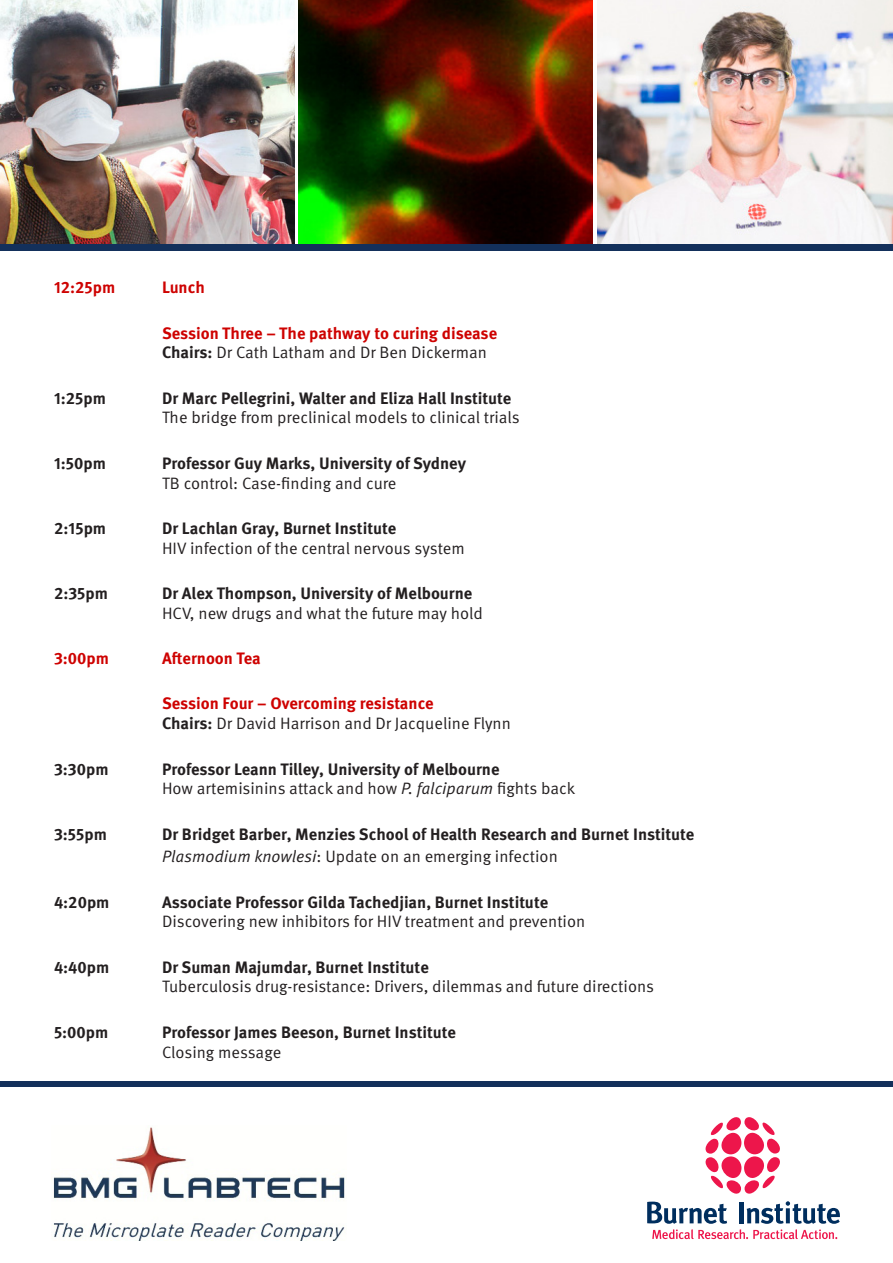
<style>
.page{position:relative;width:893px;height:1263px;background:#fff}
.page>*{position:absolute;margin:0;border:0;box-sizing:border-box;transform-origin:0 0}
.t1{font:700 16.5px/19.8px "Meta OT";color:#231f20}
.t2{font:16.5px/19.8px "Meta OT Norm";color:#231f20}
.t3{font:700 16.5px/19.8px "Meta OT";color:#ce0200}
.s1{color:#231f20}
.s2{font-family:"Meta OT Norm";font-weight:400;color:#231f20}
.s3{font-family:"Meta OT";font-weight:700}
.s4{font-family:"Meta OT Norm";font-weight:400}
.s5{font-family:"Meta OT";font-weight:700;color:#ce0200}
.s6{font-family:"Meta OT Norm Ita";font-weight:400}
</style>
<div class="page">
<img style="left:299px;top:0;width:293px;height:244px">
<img style="left:1px;top:0;width:293px;height:244px">
<img style="left:597px;top:0;width:296px;height:244px">
<svg style="left:705px;top:1117px;width:75px;height:77px"></svg>
<svg style="left:647px;top:1201px;width:193px;height:38px"></svg>
<img style="left:53px;top:1127px;width:292px;height:113px">
<div style="left:0;top:244px;width:893px;height:7px;background:#13305b"></div>
<div style="left:0;top:1082px;width:893px;height:5px;background:#13305b"></div>
<p class="t3" style="left:54px;top:278px;width:63px">12:25pm</p>
<p class="t3" style="left:162px;top:278px;width:44px">Lunch</p>
<p class="t3" style="left:162px;top:323px;width:337px">Session Three – The pathway to curing disease<br><span class="s1">Chairs:</span> <span class="s2">Dr Cath Latham and Dr Ben Dickerman</span></p>
<p class="t1" style="left:54px;top:388px;width:54px">1:25pm</p>
<p class="t2" style="left:162px;top:388px;width:359px"><span class="s3">Dr Marc Pellegrini, Walter and Eliza Hall Institute<br></span>The bridge from preclinical models to clinical trials</p>
<p class="t1" style="left:54px;top:454px;width:54px">1:50pm</p>
<p class="t1" style="left:162px;top:454px;width:306px">Professor Guy Marks, University of Sydney<br><span class="s4">TB control: Case-finding and cure</span></p>
<p class="t1" style="left:54px;top:519px;width:54px">2:15pm</p>
<p class="t2" style="left:162px;top:519px;width:304px"><span class="s3">Dr Lachlan Gray, Burnet Institute<br></span>HIV infection of the central nervous system</p>
<p class="t1" style="left:54px;top:584px;width:56px">2:35pm</p>
<p class="t1" style="left:162px;top:584px;width:322px">Dr Alex Thompson, University of Melbourne<br><span class="s4">HCV, new drugs and what the future may hold</span></p>
<p class="t3" style="left:54px;top:649px;width:57px">3:00pm</p>
<p class="t3" style="left:162px;top:649px;width:100px">Afternoon Tea</p>
<p class="t2" style="left:162px;top:694px;width:350px"><span class="s5">Session Four – Overcoming resistance<br></span><span class="s3">Chairs:</span> Dr David Harrison and Dr Jacqueline Flynn</p>
<p class="t1" style="left:54px;top:759px;width:56px">3:30pm</p>
<p class="t1" style="left:162px;top:759px;width:415px">Professor Leann Tilley, University of Melbourne<br><span class="s4">How artemisinins attack and how</span> <span class="s6">P. falciparum</span> <span class="s4">fights back</span></p>
<p class="t1" style="left:54px;top:824px;width:54px">3:55pm</p>
<p class="t1" style="left:162px;top:823px;width:534px;line-height:22.5px">Dr Bridget Barber, Menzies School of Health Research and Burnet Institute<br><span class="s6">Plasmodium knowlesi</span><span class="s4">: Update on an emerging infection</span></p>
<p class="t1" style="left:54px;top:892px;width:57px">4:20pm</p>
<p class="t2" style="left:162px;top:892px;width:425px"><span class="s3">Associate Professor Gilda Tachedjian, Burnet Institute<br></span>Discovering new inhibitors for HIV treatment and prevention</p>
<p class="t1" style="left:54px;top:957px;width:57px">4:40pm</p>
<p class="t2" style="left:162px;top:957px;width:494px"><span class="s3">Dr Suman Majumdar, Burnet Institute<br></span>Tuberculosis drug-resistance: Drivers, dilemmas and future directions</p>
<p class="t1" style="left:54px;top:1022px;width:56px">5:00pm</p>
<p class="t1" style="left:162px;top:1022px;width:296px">Professor James Beeson, Burnet Institute<br><span class="s4">Closing message</span></p>
</div>
